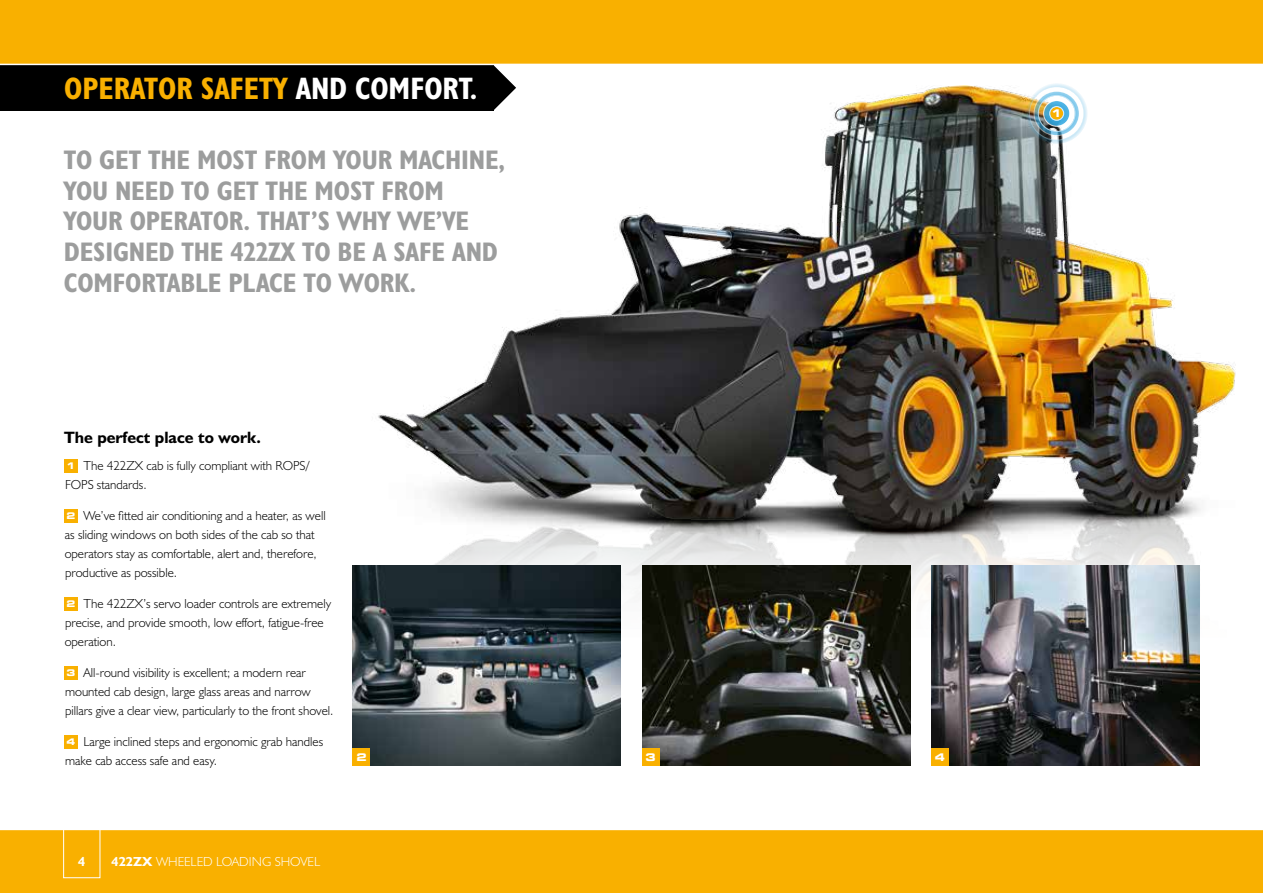
<style>
.page{position:relative;width:1263px;height:893px;background:#fff}
.page>*{position:absolute;margin:0;border:0;box-sizing:border-box;transform-origin:0 0}
.t1{font:31.2px "JCB Bold Condensed";color:#f9b000}
.t2{font:27px/30.5px "JCB Bold Condensed";letter-spacing:-.005em;color:#9c9d9d}
.t3{font:16.5px "JCB Bold";color:#000}
.t4{font:13.2px/18.8px "JCB Light";color:#000}
.t5{font:13.2px "JCB Light";color:#fff}
.t6{font:13.2px "JCB Bold";color:#fff}
.t7{font:700 expanded 10.5px "Square 721 BT";color:#fff}
.s1{color:#fff}
.s2{font-family:"Square 721 BT";font-weight:700;font-stretch:expanded;font-size:9.15px;color:#fff}
.s3{font-family:"JCB Bold"}
</style>
<div class="page">
<img style="left:372px;top:85px;width:864px;height:556px">
<hr style="left:1262px;top:54px;width:1px;height:57px;background:#000">
<svg style="left:493px;top:65px;width:23px;height:45px"></svg>
<div style="left:0;top:54px;width:493px;height:57px;background:#000"></div>
<img style="left:931px;top:566px;width:268px;height:199px">
<div style="left:0;top:0;width:1263px;height:64px;background:#f9b000"></div>
<div style="left:0;top:829px;width:1263px;height:64px;background:#f9b000"></div>
<hr style="left:0;top:829px;width:1263px;height:1px;background:#fff">
<div style="left:64px;top:459px;width:13px;height:13px;background:#f9b000"></div>
<div style="left:64px;top:509px;width:13px;height:13px;background:#f9b000"></div>
<div style="left:64px;top:597px;width:13px;height:13px;background:#f9b000"></div>
<div style="left:64px;top:666px;width:13px;height:13px;background:#f9b000"></div>
<div style="left:64px;top:735px;width:13px;height:13px;background:#f9b000"></div>
<hr style="left:0;top:64px;width:1263px;height:1px;background:#fff">
<div style="left:63px;top:819px;width:37px;height:59px;border:1px solid #fff"></div>
<div style="left:931px;top:748px;width:17px;height:17px;background:#f9b000"></div>
<img style="left:642px;top:566px;width:268px;height:199px">
<img style="left:353px;top:566px;width:268px;height:199px">
<div style="left:353px;top:748px;width:17px;height:17px;background:#f9b000"></div>
<div style="left:642px;top:748px;width:17px;height:17px;background:#f9b000"></div>
<img style="left:1024px;top:83px;width:65px;height:62px">
<h1 class="t1" style="left:64px;top:69px;width:415px">OPERATOR SAFETY <span class="s1">AND COMFORT.</span></h1>
<h2 class="t2" style="left:64px;top:144px;width:443px">TO GET THE MOST FROM YOUR MACHINE,<br>YOU NEED TO GET THE MOST FROM<br>YOUR OPERATOR. THAT’S WHY WE’VE<br>DESIGNED THE 422ZX TO BE A SAFE AND<br>COMFORTABLE PLACE TO WORK.</h2>
<p class="t3" style="left:64px;top:427px;width:198px">The perfect place to work.</p>
<p class="t4" style="left:65px;top:456px;width:246px"><span class="s2">1</span> The 422ZX cab is fully compliant with ROPS/<br>FOPS standards.</p>
<p class="t4" style="left:65px;top:506px;width:263px"><span class="s2">2</span> We’ve fitted air conditioning and a heater, as well as sliding windows on both sides of the cab so that operators stay as comfortable, alert and, therefore, productive as possible.</p>
<p class="t4" style="left:65px;top:594px;width:268px"><span class="s2">2</span> The 422ZX’s servo loader controls are extremely precise, and provide smooth, low effort, fatigue-free operation.</p>
<p class="t4" style="left:65px;top:663px;width:270px"><span class="s2">3</span> All-round visibility is excellent; a modern rear mounted cab design, large glass areas and narrow pillars give a clear view, particularly to the front shovel.</p>
<p class="t4" style="left:65px;top:732px;width:260px"><span class="s2">4</span> Large inclined steps and ergonomic grab handles make cab access safe and easy.</p>
<p class="t7" style="left:356px;top:751px;width:12px">2</p>
<p class="t7" style="left:645px;top:751px;width:12px">3</p>
<p class="t7" style="left:935px;top:751px;width:12px">4</p>
<p class="t6" style="left:78px;top:853px;width:9px">4</p>
<p class="t5" style="left:112px;top:853px;width:210px"><span class="s3">422ZX</span> WHEELED LOADING SHOVEL</p>
<p class="t7" style="left:1051px;top:107px;width:12px">1</p>
</div>
